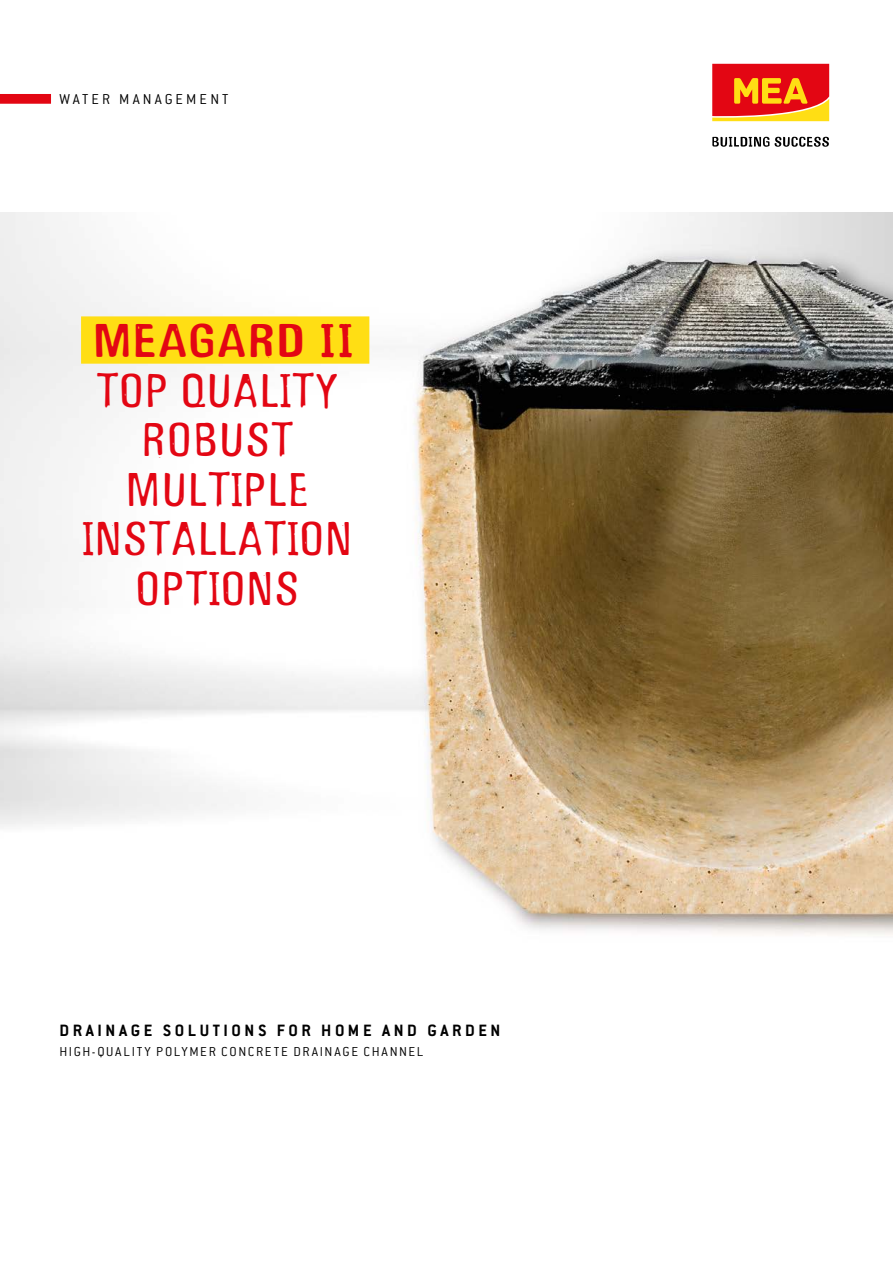
<style>
.page{position:relative;width:893px;height:1263px;background:#fff}
.page>*{position:absolute;margin:0;border:0;box-sizing:border-box;transform-origin:0 0}
.t1{font:49.5px/49.5px "Gagamond";letter-spacing:.05em;color:#e30613;text-align:center}
.t2{font:700 49.5px "Gagamond";letter-spacing:.06em;color:#e30613}
.t3{font:700 18px "Conduit ITC Pro";letter-spacing:.2em;color:#000}
.t4{font:300 15.75px "Conduit ITC Pro";letter-spacing:.2em;color:#000}
.t5{font:300 14.25px "Conduit ITC Pro";letter-spacing:.115em;color:#000}
</style>
<div class="page">
<img style="left:0;top:213px;width:893px;height:722px">
<div style="left:81px;top:316px;width:288px;height:48px;background:#ffde14"></div>
<svg style="left:712px;top:64px;width:117px;height:57px;background:#eb4c1a"></svg>
<svg style="left:712px;top:137px;width:117px;height:10px"></svg>
<div style="left:0;top:94px;width:51px;height:10px;background:#e30613"></div>
<p class="t4" style="left:60px;top:90px;width:170px">WATER MANAGEMENT</p>
<p class="t2" style="left:95px;top:314px;width:260px">MEAGARD II</p>
<p class="t1" style="left:83px;top:366px;width:270px">TOP QUALITY<br>ROBUST<br>MULTIPLE<br>INSTALLATION<br>OPTIONS</p>
<p class="t3" style="left:60px;top:1020px;width:442px">DRAINAGE SOLUTIONS FOR HOME AND GARDEN</p>
<p class="t5" style="left:60px;top:1044px;width:365px">HIGH-QUALITY POLYMER CONCRETE DRAINAGE CHANNEL</p>
</div>
